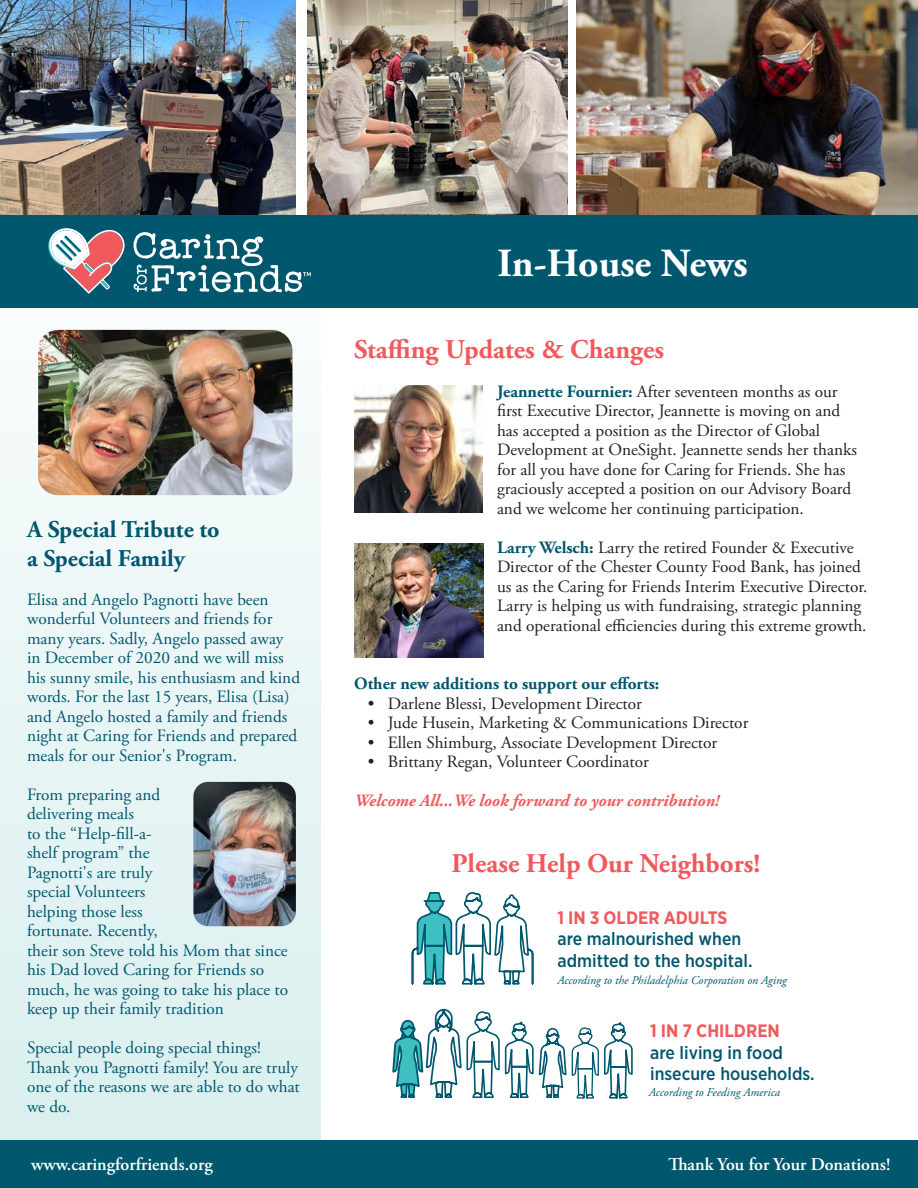
<style>
.page{position:relative;width:918px;height:1188px;background:#fff}
.page>*{position:absolute;margin:0;border:0;box-sizing:border-box;transform-origin:0 0}
.t1{font:700 39.9px "Adobe Garamond Pro";color:#fff}
.t2{font:700 27px "Adobe Garamond Pro";color:#f05a5e}
.t3{font:700 24px/28.8px "Adobe Garamond Pro";color:#00576e}
.t4{font:500 18px/21.6px "Gotham Narrow";color:#00576e}
.t5{font:600 18px "Adobe Garamond Pro";color:#fff}
.t6{font:700 18px "Gotham Narrow";color:#f05a5e}
.t7{font:17.25px/19.5px "Adobe Garamond Pro";color:#231f20}
.t8{font:17.25px/19.5px "Adobe Garamond Pro";color:#00576e}
.t9{font:italic 700 17.25px "Adobe Garamond Pro";color:#f05a5e}
.t10{font:700 17.25px "Adobe Garamond Pro";color:#00576e}
.t11{font:italic 12px "Adobe Garamond Pro";color:#00576e}
.s1{font-weight:700;color:#00576e}
</style>
<div class="page">
<svg style="left:0;top:206px;width:321px;height:934px;fill:#e7f4f4"></svg>
<img style="left:38px;top:330px;width:255px;height:165px">
<div style="left:0;top:1140px;width:918px;height:48px;background:#00576e"></div>
<img style="left:308px;top:0;width:260px;height:215px">
<img style="left:0;top:0;width:296px;height:215px">
<img style="left:577px;top:0;width:341px;height:215px">
<div style="left:0;top:215px;width:918px;height:93px;background:#00576e"></div>
<img style="left:193px;top:782px;width:103px;height:144px">
<img style="left:354px;top:385px;width:129px;height:128px">
<svg style="left:392px;top:892px;width:241px;height:207px"></svg>
<svg style="left:48px;top:228px;width:77px;height:66px"></svg>
<svg style="left:133px;top:232px;width:178px;height:60px"></svg>
<img style="left:354px;top:543px;width:130px;height:115px">
<h3 class="t3" style="left:27px;top:515px;width:194px">A Special Tribute to a Special Family</h3>
<p class="t8" style="left:27px;top:590px;width:275px">Elisa and Angelo Pagnotti have been wonderful Volunteers and friends for many years. Sadly, Angelo passed away in December of 2020 and we will miss his sunny smile, his enthusiasm and kind words. For the last 15 years, Elisa (Lisa) and Angelo hosted a family and friends night at Caring for Friends and prepared meals for our Senior's Program.</p>
<p class="t8" style="left:27px;top:785px;width:263px">From preparing and<br>delivering meals<br>to the “Help-fill-a-<br>shelf program” the<br>Pagnotti's are truly<br>special Volunteers<br>helping those less<br>fortunate. Recently,<br>their son Steve told his Mom that since his Dad loved Caring for Friends so much, he was going to take his place to keep up their family tradition</p>
<p class="t8" style="left:27px;top:1038px;width:274px">Special people doing special things!<br>Thank you Pagnotti family! You are truly one of the reasons we are able to do what we do.</p>
<p class="t5" style="left:31px;top:1154px;width:183px">www.caringforfriends.org</p>
<h1 class="t1" style="left:497px;top:240px;width:252px">In-House News</h1>
<h2 class="t2" style="left:354px;top:334px;width:312px">Staffing Updates &amp; Changes</h2>
<p class="t7" style="left:497px;top:382px;width:361px"><span class="s1">Jeannette Fournier:</span> After seventeen months as our first Executive Director, Jeannette is moving on and has accepted a position as the Director of Global Development at OneSight. Jeannette sends her thanks for all you have done for Caring for Friends. She has graciously accepted a position on our Advisory Board and we welcome her continuing participation.</p>
<p class="t7" style="left:497px;top:538px;width:372px"><span class="s1">Larry Welsch:</span> Larry the retired Founder &amp; Executive Director of the Chester County Food Bank, has joined us as the Caring for Friends Interim Executive Director.<br>Larry is helping us with fundraising, strategic planning and operational efficiencies during this extreme growth.</p>
<p class="t10" style="left:354px;top:674px;width:307px">Other new additions to support our efforts:</p>
<p class="t7" style="left:368px;top:694px;width:276px">• Darlene Blessi, Development Director</p>
<p class="t7" style="left:368px;top:714px;width:382px">• Jude Husein, Marketing &amp; Communications Director</p>
<p class="t7" style="left:368px;top:733px;width:351px">• Ellen Shimburg, Associate Development Director</p>
<p class="t7" style="left:368px;top:753px;width:283px">• Brittany Regan, Volunteer Coordinator</p>
<p class="t9" style="left:354px;top:791px;width:367px">Welcome All...We look forward to your contribution!</p>
<h2 class="t2" style="left:452px;top:848px;width:310px">Please Help Our Neighbors!</h2>
<p class="t6" style="left:557px;top:906px;width:171px">1 IN 3 OLDER ADULTS</p>
<p class="t4" style="left:557px;top:928px;width:197px">are malnourished when admitted to the hospital.</p>
<p class="t11" style="left:557px;top:973px;width:231px">According to the Philadelphia Corporation on Aging</p>
<p class="t6" style="left:650px;top:1019px;width:131px">1 IN 7 CHILDREN</p>
<p class="t4" style="left:650px;top:1041px;width:166px">are living in food insecure households.</p>
<p class="t11" style="left:649px;top:1085px;width:133px">According to Feeding America</p>
<p class="t5" style="left:668px;top:1154px;width:225px">Thank You for Your Donations!</p>
</div>
